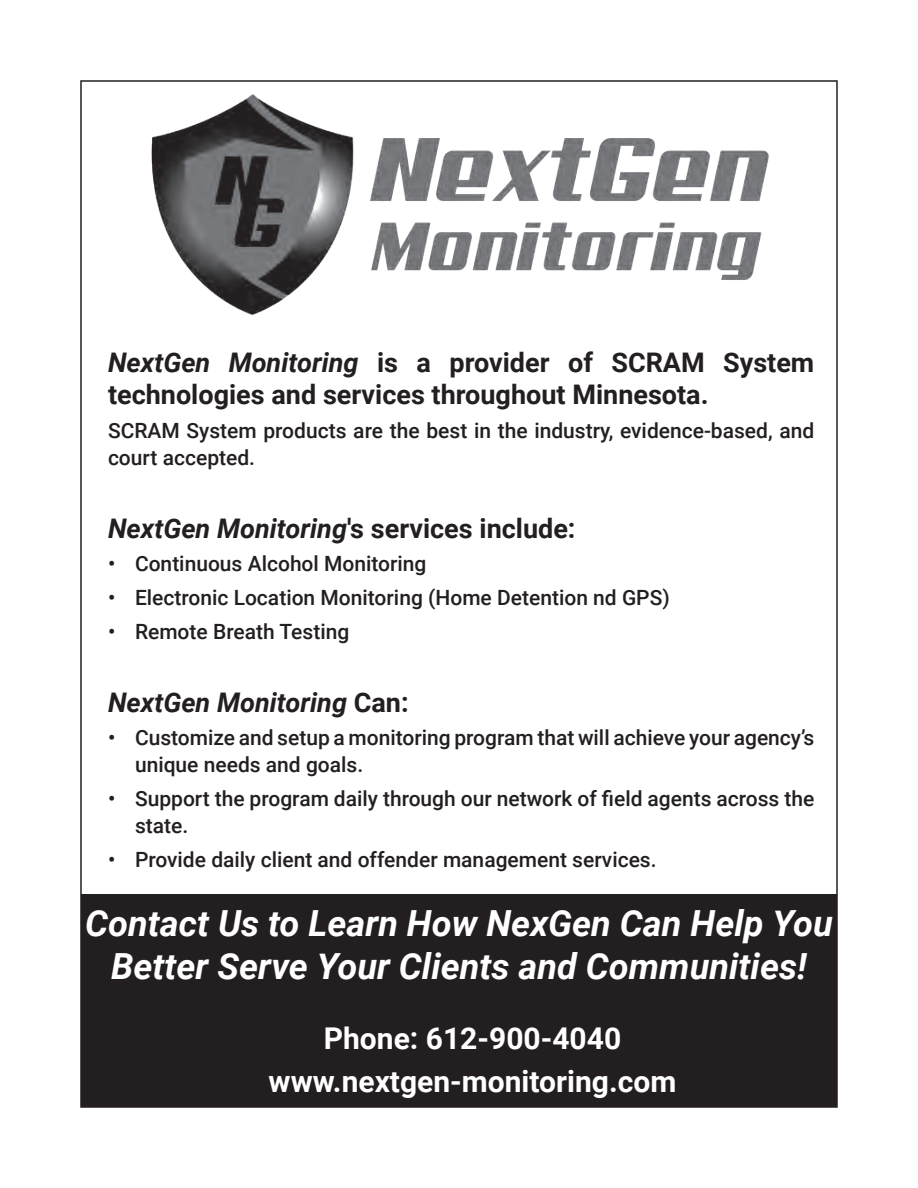
<style>
.page{position:relative;width:918px;height:1188px;background:#fff}
.page>*{position:absolute;margin:0;border:0;box-sizing:border-box;transform-origin:0 0}
.vendor_desc{font:italic 700 36px/43.2px "Roboto";color:#fff;text-align:center}
.vendor_desc-2{font:700 30px "Roboto";color:#fff}
.vendor_desc-3{font:700 27px/32.4px "Roboto";color:#231f20}
.vendor_desc-4{font:italic 700 27px "Roboto";color:#231f20}
.vendor_desc-5{font:500 21px/27px "Roboto";color:#231f20}
.s1{font-style:italic}
.s2{font-style:normal}
</style>
<div class="page">
<img style="left:151px;top:94px;width:618px;height:221px">
<div style="left:81px;top:894px;width:756px;height:213px;background:#231f20"></div>
<p class="vendor_desc-3" style="left:108px;top:345px;width:708px"><span class="s1">NextGen Monitoring</span> is a provider of SCRAM System technologies and services throughout Minnesota.</p>
<p class="vendor_desc-5" style="left:108px;top:416px;width:708px">SCRAM System products are the best in the industry, evidence-based, and court accepted.</p>
<p class="vendor_desc-3" style="left:108px;top:511px;width:469px"><span class="s1">NextGen Monitoring</span>'s services include:</p>
<p class="vendor_desc-5" style="left:108px;top:550px;width:320px">• Continuous Alcohol Monitoring</p>
<p class="vendor_desc-5" style="left:108px;top:583px;width:563px">• Electronic Location Monitoring (Home Detention nd GPS)</p>
<p class="vendor_desc-5" style="left:108px;top:617px;width:243px">• Remote Breath Testing</p>
<p class="vendor_desc-4" style="left:108px;top:683px;width:302px">NextGen Monitoring <span class="s2">Can:</span></p>
<p class="vendor_desc-5" style="left:135px;top:724px;width:681px;text-indent:-27px">• Customize and setup a monitoring program that will achieve your agency’s unique needs and goals.</p>
<p class="vendor_desc-5" style="left:135px;top:784px;width:681px;text-indent:-27px">• Support the program daily through our network of field agents across the state.</p>
<p class="vendor_desc-5" style="left:108px;top:845px;width:550px">• Provide daily client and offender management services.</p>
<p class="vendor_desc" style="left:85px;top:901px;width:749px">Contact Us to Learn How NexGen Can Help You<br>Better Serve Your Clients and Communities!</p>
<p class="vendor_desc-2" style="left:324px;top:1018px;width:299px">Phone: 612-900-4040</p>
<p class="vendor_desc-2" style="left:269px;top:1060px;width:409px">www.nextgen-monitoring.com</p>
</div>
